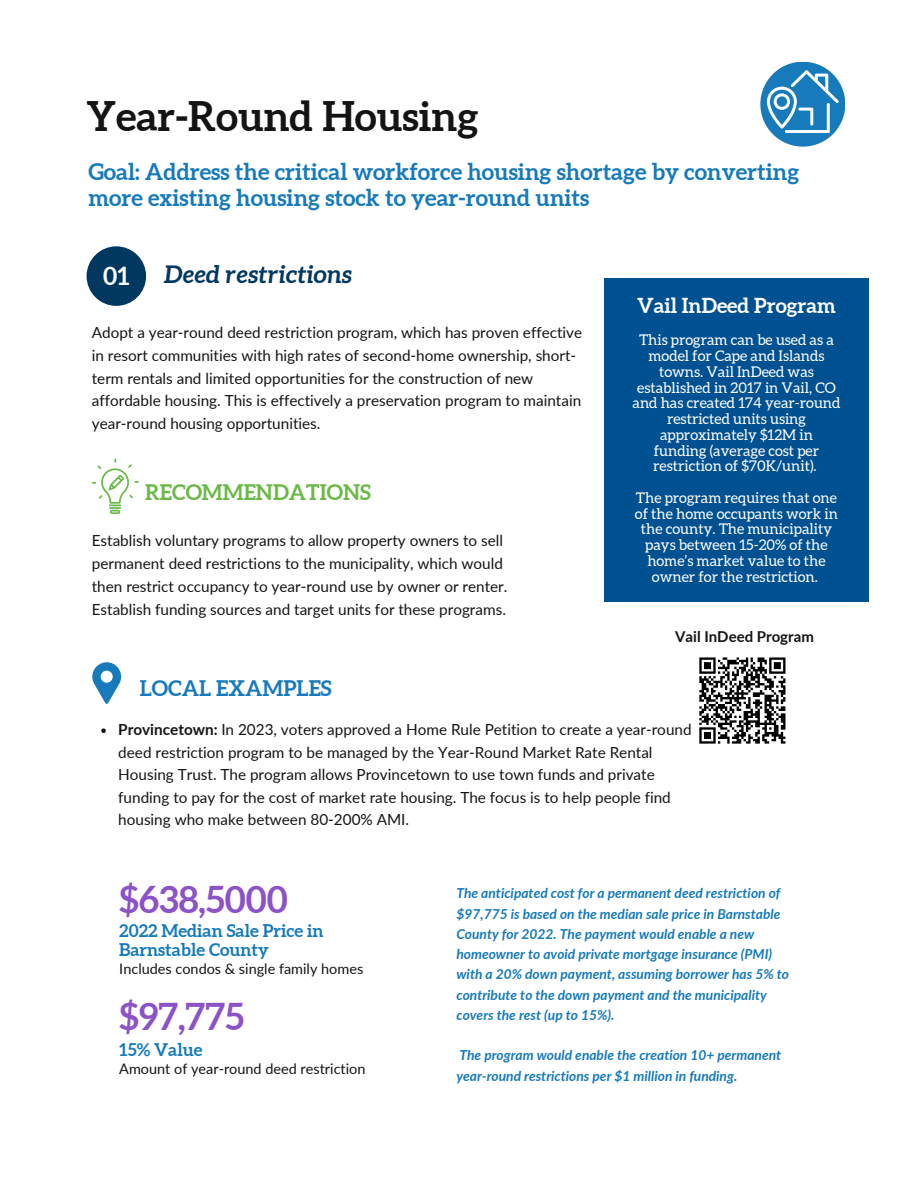
<style>
.page{position:relative;width:918px;height:1188px;background:#fff}
.page>*{position:absolute;margin:0;border:0;box-sizing:border-box;transform-origin:0 0}
.t1{font:700 40.8px "Aleo";color:#141414}
.t2{font:700 36.9px "Aleo";color:#8c52c8}
.t3{font:700 24.9px "Aleo";color:#fff}
.t4{font:italic 700 24.45px "Aleo";color:#003860}
.t5{font:700 22.95px/25.8px "Aleo";color:#167abb}
.t6{font:700 21.45px "Aleo";color:#6ab946}
.t7{font:700 21.45px "Aleo";color:#167abb}
.t8{font:700 20.7px "Aleo";color:#fff}
.t9{font:700 17.4px/19.2px "Aleo";color:#167abb}
.t10{font:15.3px/23px "Lato";color:#141414}
.t11{font:700 15px "Lato";color:#141414}
.t12{font:14.7px/15.8px "Aleo";color:#fff;text-align:center}
.t13{font:14.4px "Lato";color:#141414}
.t14{font:italic 700 13.8px/20.2px "Lato";color:#167abb}
.s1{font-weight:700}
</style>
<div class="page">
<div style="left:87px;top:246px;width:59px;height:60px;background:#003860;border-radius:50%"></div>
<svg style="left:101px;top:728px;width:5px;height:5px"></svg>
<div style="left:760px;top:62px;width:85px;height:85px;background:#167abb;border-radius:50%"></div>
<svg style="left:767px;top:70px;width:72px;height:63px"></svg>
<div style="left:604px;top:278px;width:265px;height:324px;background:#005191"></div>
<svg style="left:699px;top:657px;width:87px;height:87px"></svg>
<svg style="left:110px;top:510px;width:10px;height:4px"></svg>
<svg style="left:92px;top:458px;width:47px;height:54px"></svg>
<svg style="left:92px;top:662px;width:29px;height:42px"></svg>
<p class="t1" style="left:87px;top:93px;width:393px">Year-Round Housing</p>
<p class="t5" style="left:88px;top:159px;width:712px">Goal: Address the critical workforce housing shortage by converting more existing housing stock to year-round units</p>
<p class="t3" style="left:103px;top:262px;width:28px">01</p>
<p class="t4" style="left:164px;top:261px;width:190px">Deed restrictions</p>
<p class="t10" style="left:92px;top:320px;width:492px">Adopt a year-round deed restriction program, which has proven effective in resort communities with high rates of second-home ownership, short&shy;term rentals and limited opportunities for the construction of new affordable housing. This is effectively a preservation program to maintain year-round housing opportunities.</p>
<p class="t6" style="left:145px;top:480px;width:227px">RECOMMENDATIONS</p>
<p class="t10" style="left:92px;top:528px;width:417px">Establish voluntary programs to allow property owners to sell permanent deed restrictions to the municipality, which would then restrict occupancy to year-round use by owner or renter.<br>Establish funding sources and target units for these programs.</p>
<p class="t7" style="left:140px;top:676px;width:193px">LOCAL EXAMPLES</p>
<p class="t8" style="left:637px;top:293px;width:200px">Vail InDeed Program</p>
<p class="t12" style="left:633px;top:332px;width:209px">This program can be used as a model for Cape and Islands towns. Vail InDeed was established in 2017 in Vail, CO and has created 174 year-round restricted units using approximately $12M in funding (average cost per restriction of $70K/unit).</p>
<p class="t12" style="left:635px;top:490px;width:205px">The program requires that one of the home occupants work in the county. The municipality pays between 15-20% of the home’s market value to the owner for the restriction.</p>
<p class="t11" style="left:675px;top:628px;width:140px">Vail InDeed Program</p>
<p class="t10" style="left:118px;top:718px;width:575px;line-height:22.5px"><span class="s1">Provincetown:</span> In 2023, voters approved a Home Rule Petition to create a year-round deed restriction program to be managed by the Year-Round Market Rate Rental Housing Trust. The program allows Provincetown to use town funds and private funding to pay for the cost of market rate housing. The focus is to help people find housing who make between 80-200% AMI.</p>
<p class="t2" style="left:119px;top:878px;width:170px">$638,5000</p>
<p class="t9" style="left:119px;top:921px;width:206px">2022 Median Sale Price in<br>Barnstable County</p>
<p class="t13" style="left:119px;top:960px;width:245px">Includes condos &amp; single family homes</p>
<p class="t2" style="left:119px;top:995px;width:126px">$97,775</p>
<p class="t9" style="left:119px;top:1040px;width:85px">15% Value</p>
<p class="t13" style="left:119px;top:1060px;width:248px">Amount of year-round deed restriction</p>
<p class="t14" style="left:456px;top:883px;width:334px">The anticipated cost for a permanent deed restriction of $97,775 is based on the median sale price in Barnstable County for 2022. The payment would enable a new homeowner to avoid private mortgage insurance (PMI) with a 20% down payment, assuming borrower has 5% to contribute to the down payment and the municipality covers the rest (up to 15%).</p>
<p class="t14" style="left:456px;top:1045px;width:326px">The program would enable the creation 10+ permanent year-round restrictions per $1 million in funding.</p>
</div>
